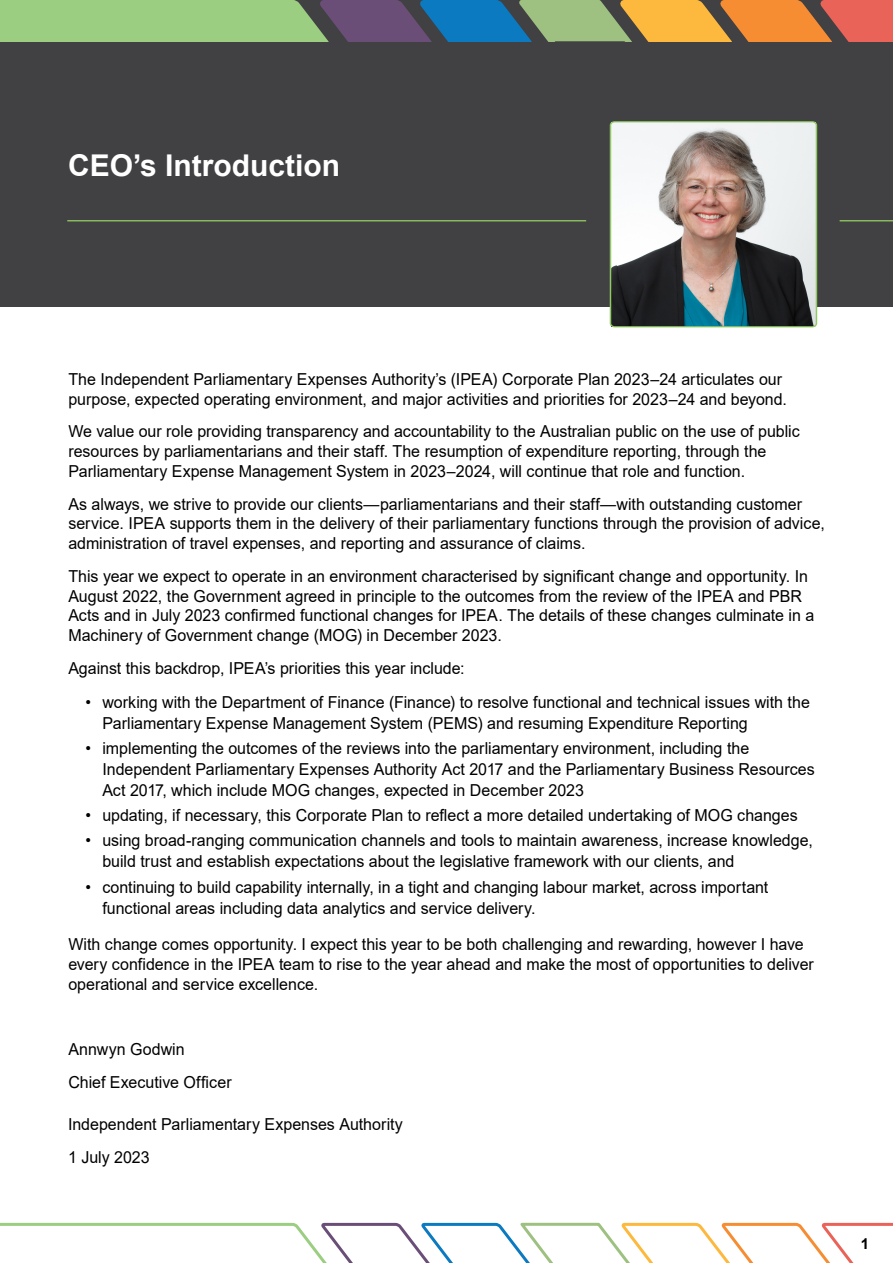
<style>
.page{position:relative;width:893px;height:1263px;background:#fff}
.page>*{position:absolute;margin:0;border:0;box-sizing:border-box;transform-origin:0 0}
.t1{font:700 30px "Arial";color:#fff}
.t2{font:16.5px/19.8px "Arial";color:#000}
.t3{font:700 15px "Arial";color:#000}
</style>
<div class="page">
<svg style="left:0;top:1222px;width:893px;height:41px"></svg>
<div style="left:0;top:0;width:893px;height:306px;background:#414042"></div>
<svg style="left:0;top:0;width:893px;height:41px;background:#95996e"></svg>
<hr style="left:67px;top:220px;width:519px;height:1px;background:#91ca64">
<hr style="left:840px;top:220px;width:53px;height:1px;background:#91ca64">
<img style="left:612px;top:123px;width:203px;height:202px">
<div style="left:610px;top:121px;width:207px;height:206px;border:1px solid #91ca64;border-radius:4px"></div>
<h1 class="t1" style="left:68px;top:144px;width:274px">CEO’s Introduction</h1>
<p class="t2" style="left:68px;top:369px;width:720px">The Independent Parliamentary Expenses Authority’s (IPEA) Corporate Plan 2023–24 articulates our purpose, expected operating environment, and major activities and priorities for 2023–24 and beyond.</p>
<p class="t2" style="left:68px;top:422px;width:733px">We value our role providing transparency and accountability to the Australian public on the use of public resources by parliamentarians and their staff. The resumption of expenditure reporting, through the<br>Parliamentary Expense Management System in 2023–2024, will continue that role and function.</p>
<p class="t2" style="left:68px;top:494px;width:758px">As always, we strive to provide our clients—parliamentarians and their staff—with outstanding customer service. IPEA supports them in the delivery of their parliamentary functions through the provision of advice, administration of travel expenses, and reporting and assurance of claims.</p>
<p class="t2" style="left:68px;top:566px;width:747px">This year we expect to operate in an environment characterised by significant change and opportunity. In August 2022, the Government agreed in principle to the outcomes from the review of the IPEA and PBR Acts and in July 2023 confirmed functional changes for IPEA. The details of these changes culminate in a Machinery of Government change (MOG) in December 2023.</p>
<p class="t2" style="left:68px;top:658px;width:398px">Against this backdrop, IPEA’s priorities this year include:</p>
<p class="t2" style="left:102px;top:691px;width:709px;line-height:21px;text-indent:-17px">• working with the Department of Finance (Finance) to resolve functional and technical issues with the<br>Parliamentary Expense Management System (PEMS) and resuming Expenditure Reporting</p>
<p class="t2" style="left:102px;top:737px;width:714px;line-height:21px;text-indent:-17px">• implementing the outcomes of the reviews into the parliamentary environment, including the<br>Independent Parliamentary Expenses Authority Act 2017 and the Parliamentary Business Resources<br>Act 2017, which include MOG changes, expected in December 2023</p>
<p class="t2" style="left:85px;top:805px;width:714px">• updating, if necessary, this Corporate Plan to reflect a more detailed undertaking of MOG changes</p>
<p class="t2" style="left:102px;top:830px;width:712px;line-height:21px;text-indent:-17px">• using broad-ranging communication channels and tools to maintain awareness, increase knowledge, build trust and establish expectations about the legislative framework with our clients, and</p>
<p class="t2" style="left:102px;top:876px;width:667px;line-height:21px;text-indent:-17px">• continuing to build capability internally, in a tight and changing labour market, across important functional areas including data analytics and service delivery.</p>
<p class="t2" style="left:68px;top:934px;width:747px">With change comes opportunity. I expect this year to be both challenging and rewarding, however I have every confidence in the IPEA team to rise to the year ahead and make the most of opportunities to deliver operational and service excellence.</p>
<p class="t2" style="left:68px;top:1033px;width:165px;line-height:32.5px">Annwyn Godwin<br>Chief Executive Officer</p>
<p class="t2" style="left:68px;top:1108px;width:336px;line-height:32.5px">Independent Parliamentary Expenses Authority<br>1 July 2023</p>
<p class="t3" style="left:861px;top:1233px;width:10px">1</p>
</div>
